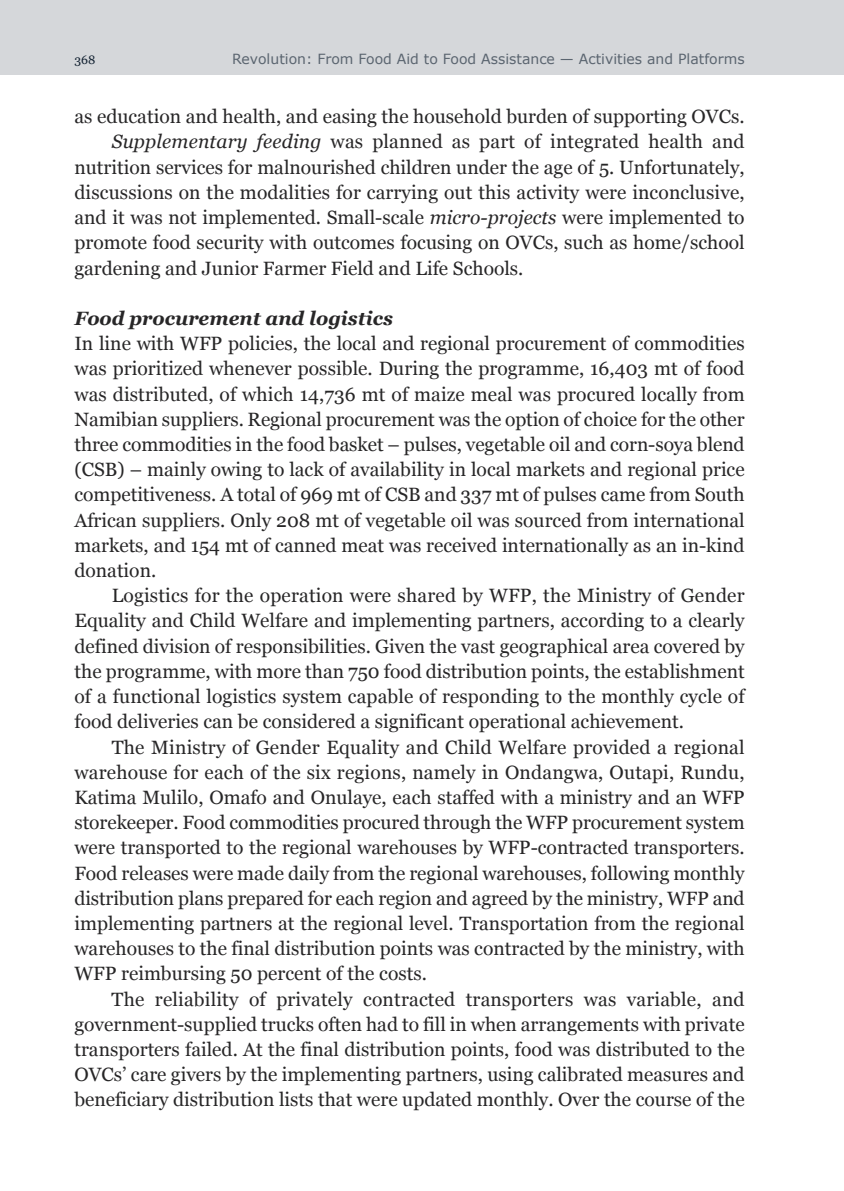
<style>
.page{position:relative;width:844px;height:1191px;background:#fff}
.page>*{position:absolute;margin:0;border:0;box-sizing:border-box;transform-origin:0 0}
.t1{font:19.25px/25.2px "Georgia";color:#272627;text-align:justify}
.t2{font:italic 700 19.25px "Georgia";color:#272627}
.t3{font:14px "Verdana";color:#5b6570}
.t4{font:12.25px "Georgia";color:#142333}
.s1{font-style:italic}
</style>
<div class="page">
<div style="left:0;top:0;width:843px;height:74px;background:#d5d7da"></div>
<p class="t4" style="left:74px;top:53px;width:22px">368</p>
<p class="t3" style="left:232px;top:49px;width:514px">Revolution: From Food Aid to Food Assistance — Activities and Platforms</p>
<p class="t1" style="left:74px;top:104px;width:671px">as education and health, and easing the household burden of supporting OVCs.</p>
<p class="t1" style="left:112px;top:129px;width:634px"><span class="s1">Supplementary feeding</span> was planned as part of integrated health and</p>
<p class="t1" style="left:74px;top:154px;width:671px">nutrition services for malnourished children under the age of 5. Unfortunately,</p>
<p class="t1" style="left:74px;top:180px;width:671px">discussions on the modalities for carrying out this activity were inconclusive,</p>
<p class="t1" style="left:74px;top:205px;width:671px">and it was not implemented. Small-scale <span class="s1">micro-projects</span> were implemented to</p>
<p class="t1" style="left:74px;top:230px;width:671px">promote food security with outcomes focusing on OVCs, such as home/school</p>
<p class="t1" style="left:74px;top:255px;width:450px">gardening and Junior Farmer Field and Life Schools.</p>
<p class="t2" style="left:74px;top:307px;width:320px">Food procurement and logistics</p>
<p class="t1" style="left:74px;top:331px;width:671px">In line with WFP policies, the local and regional procurement of commodities was prioritized whenever possible. During the programme, 16,403 mt of food was distributed, of which 14,736 mt of maize meal was procured locally from Namibian suppliers. Regional procurement was the option of choice for the other three commodities in the food basket – pulses, vegetable oil and corn-soya blend (CSB) – mainly owing to lack of availability in local markets and regional price competitiveness. A total of 969 mt of CSB and 337 mt of pulses came from South African suppliers. Only 208 mt of vegetable oil was sourced from international markets, and 154 mt of canned meat was received internationally as an in-kind donation.</p>
<p class="t1" style="left:74px;top:583px;width:671px;text-indent:37px">Logistics for the operation were shared by WFP, the Ministry of Gender Equality and Child Welfare and implementing partners, according to a clearly defined division of responsibilities. Given the vast geographical area covered by the programme, with more than 750 food distribution points, the establishment of a functional logistics system capable of responding to the monthly cycle of food deliveries can be considered a significant operational achievement.</p>
<p class="t1" style="left:74px;top:734px;width:671px;text-indent:37px">The Ministry of Gender Equality and Child Welfare provided a regional warehouse for each of the six regions, namely in Ondangwa, Outapi, Rundu, Katima Mulilo, Omafo and Onulaye, each staffed with a ministry and an WFP storekeeper. Food commodities procured through the WFP procurement system were transported to the regional warehouses by WFP-contracted transporters.<br>Food releases were made daily from the regional warehouses, following monthly distribution plans prepared for each region and agreed by the ministry, WFP and implementing partners at the regional level. Transportation from the regional warehouses to the final distribution points was contracted by the ministry, with WFP reimbursing 50 percent of the costs.</p>
<p class="t1" style="left:74px;top:986px;width:671px;text-indent:37px">The reliability of privately contracted transporters was variable, and government-supplied trucks often had to fill in when arrangements with private transporters failed. At the final distribution points, food was distributed to the OVCs’ care givers by the implementing partners, using calibrated measures and beneficiary distribution lists that were updated monthly. Over the course of the</p>
</div>
